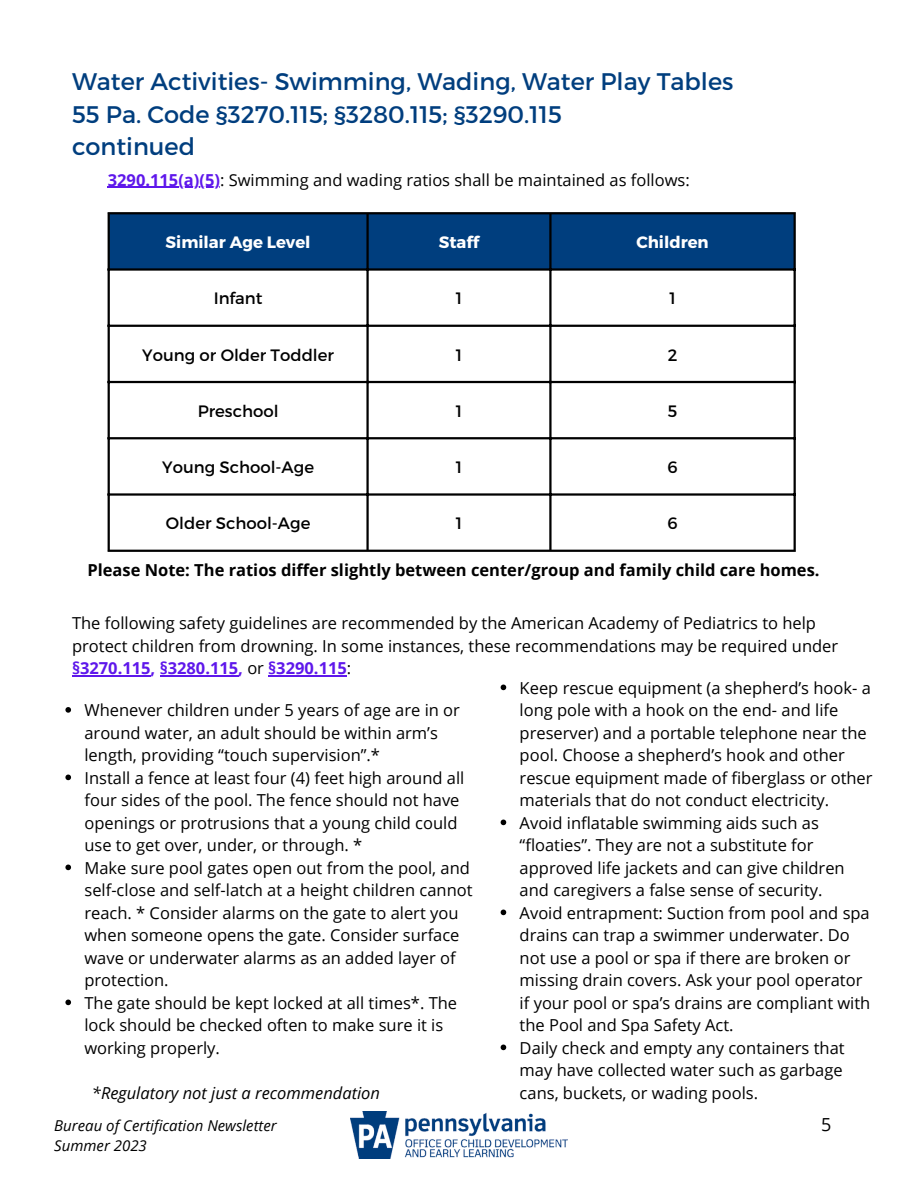
<style>
.page{position:relative;width:918px;height:1188px;background:#fff}
.page>*{position:absolute;margin:0;border:0;box-sizing:border-box;transform-origin:0 0}
.t1{font:24px "Montserrat";color:#003e7e}
.t2{font:18px "Open Sans";color:#000}
.t3{font:16.5px/22.5px "Open Sans";color:#000}
.t4{font:700 16.5px "Open Sans";color:#000}
.t5{font:16.5px "Montserrat";color:#000}
.t6{font:italic 16.5px "Open Sans";color:#000}
.t7{font:700 16.5px "Montserrat";color:#fff}
.t8{font:italic 15px "Open Sans";color:#000}
.s1{font-weight:700;color:#5e17eb}
</style>
<div class="page">
<hr style="left:108px;top:187px;width:112px;height:1px;background:#5e17eb">
<div style="left:110px;top:214px;width:684px;height:54px;background:#003e7e"></div>
<hr style="left:108px;top:214px;width:2px;height:336px;background:#000">
<hr style="left:366px;top:214px;width:3px;height:336px;background:#000">
<hr style="left:549px;top:214px;width:3px;height:336px;background:#000">
<hr style="left:794px;top:214px;width:2px;height:336px;background:#000">
<hr style="left:108px;top:212px;width:688px;height:2px;background:#000">
<hr style="left:108px;top:268px;width:688px;height:3px;background:#000">
<hr style="left:108px;top:325px;width:688px;height:2px;background:#000">
<hr style="left:108px;top:381px;width:688px;height:2px;background:#000">
<hr style="left:108px;top:437px;width:688px;height:2px;background:#000">
<hr style="left:108px;top:493px;width:688px;height:3px;background:#000">
<hr style="left:108px;top:550px;width:688px;height:2px;background:#000">
<hr style="left:72px;top:675px;width:79px;height:2px;background:#5e17eb">
<hr style="left:160px;top:675px;width:78px;height:2px;background:#5e17eb">
<hr style="left:268px;top:675px;width:79px;height:2px;background:#5e17eb">
<svg style="left:65px;top:707px;width:6px;height:6px"></svg>
<svg style="left:65px;top:775px;width:6px;height:5px"></svg>
<svg style="left:65px;top:865px;width:6px;height:5px"></svg>
<svg style="left:65px;top:1000px;width:6px;height:5px"></svg>
<svg style="left:501px;top:685px;width:5px;height:5px"></svg>
<svg style="left:501px;top:820px;width:5px;height:5px"></svg>
<svg style="left:501px;top:910px;width:5px;height:5px"></svg>
<svg style="left:501px;top:1045px;width:5px;height:5px"></svg>
<img style="left:351px;top:1112px;width:217px;height:47px">
<p class="t1" style="left:72px;top:66px;width:663px">Water Activities- Swimming, Wading, Water Play Tables</p>
<p class="t1" style="left:72px;top:99px;width:491px">55 Pa. Code §3270.115; §3280.115; §3290.115</p>
<p class="t1" style="left:72px;top:131px;width:125px">continued</p>
<p class="t3" style="left:108px;top:168px;width:584px"><span class="s1">3290.115(a)(5)</span>: Swimming and wading ratios shall be maintained as follows:</p>
<p class="t7" style="left:166px;top:232px;width:146px">Similar Age Level</p>
<p class="t7" style="left:439px;top:232px;width:42px">Staff</p>
<p class="t7" style="left:636px;top:232px;width:74px">Children</p>
<p class="t5" style="left:214px;top:288px;width:50px">Infant</p>
<p class="t5" style="left:456px;top:288px;width:8px">1</p>
<p class="t5" style="left:669px;top:288px;width:8px">1</p>
<p class="t5" style="left:142px;top:344px;width:193px">Young or Older Toddler</p>
<p class="t5" style="left:456px;top:344px;width:8px">1</p>
<p class="t5" style="left:668px;top:344px;width:11px">2</p>
<p class="t5" style="left:198px;top:400px;width:82px">Preschool</p>
<p class="t5" style="left:456px;top:400px;width:8px">1</p>
<p class="t5" style="left:668px;top:400px;width:11px">5</p>
<p class="t5" style="left:162px;top:457px;width:153px">Young School-Age</p>
<p class="t5" style="left:456px;top:457px;width:8px">1</p>
<p class="t5" style="left:667px;top:457px;width:12px">6</p>
<p class="t5" style="left:166px;top:513px;width:146px">Older School-Age</p>
<p class="t5" style="left:456px;top:513px;width:8px">1</p>
<p class="t5" style="left:667px;top:513px;width:12px">6</p>
<p class="t4" style="left:88px;top:558px;width:734px">Please Note: The ratios differ slightly between center/group and family child care homes.</p>
<p class="t3" style="left:72px;top:612px;width:768px">The following safety guidelines are recommended by the American Academy of Pediatrics to help protect children from drowning. In some instances, these recommendations may be required under <span class="s1">§3270.115, §3280.115,</span> or <span class="s1">§3290.115</span>:</p>
<p class="t3" style="left:84px;top:698px;width:377px">Whenever children under 5 years of age are in or around water, an adult should be within arm’s length, providing “touch supervision”.*</p>
<p class="t3" style="left:84px;top:766px;width:381px">Install a fence at least four (4) feet high around all four sides of the pool. The fence should not have openings or protrusions that a young child could use to get over, under, or through. *</p>
<p class="t3" style="left:84px;top:856px;width:390px">Make sure pool gates open out from the pool, and self-close and self-latch at a height children cannot reach. * Consider alarms on the gate to alert you when someone opens the gate. Consider surface wave or underwater alarms as an added layer of protection.</p>
<p class="t3" style="left:84px;top:991px;width:374px">The gate should be kept locked at all times*. The lock should be checked often to make sure it is working properly.</p>
<p class="t3" style="left:520px;top:676px;width:354px">Keep rescue equipment (a shepherd’s hook- a long pole with a hook on the end- and life preserver) and a portable telephone near the pool. Choose a shepherd’s hook and other rescue equipment made of fiberglass or other materials that do not conduct electricity.</p>
<p class="t3" style="left:520px;top:811px;width:327px">Avoid inflatable swimming aids such as “floaties”. They are not a substitute for approved life jackets and can give children and caregivers a false sense of security.</p>
<p class="t3" style="left:520px;top:901px;width:352px">Avoid entrapment: Suction from pool and spa drains can trap a swimmer underwater. Do not use a pool or spa if there are broken or missing drain covers. Ask your pool operator if your pool or spa’s drains are compliant with the Pool and Spa Safety Act.</p>
<p class="t3" style="left:520px;top:1036px;width:327px">Daily check and empty any containers that may have collected water such as garbage</p>
<p class="t6" style="left:92px;top:1081px;width:290px">*Regulatory not just a recommendation</p>
<p class="t3" style="left:520px;top:1081px;width:240px">cans, buckets, or wading pools.</p>
<p class="t8" style="left:54px;top:1115px;width:224px">Bureau of Certification Newsletter</p>
<p class="t2" style="left:821px;top:1112px;width:12px">5</p>
<p class="t8" style="left:54px;top:1135px;width:94px">Summer 2023</p>
</div>
